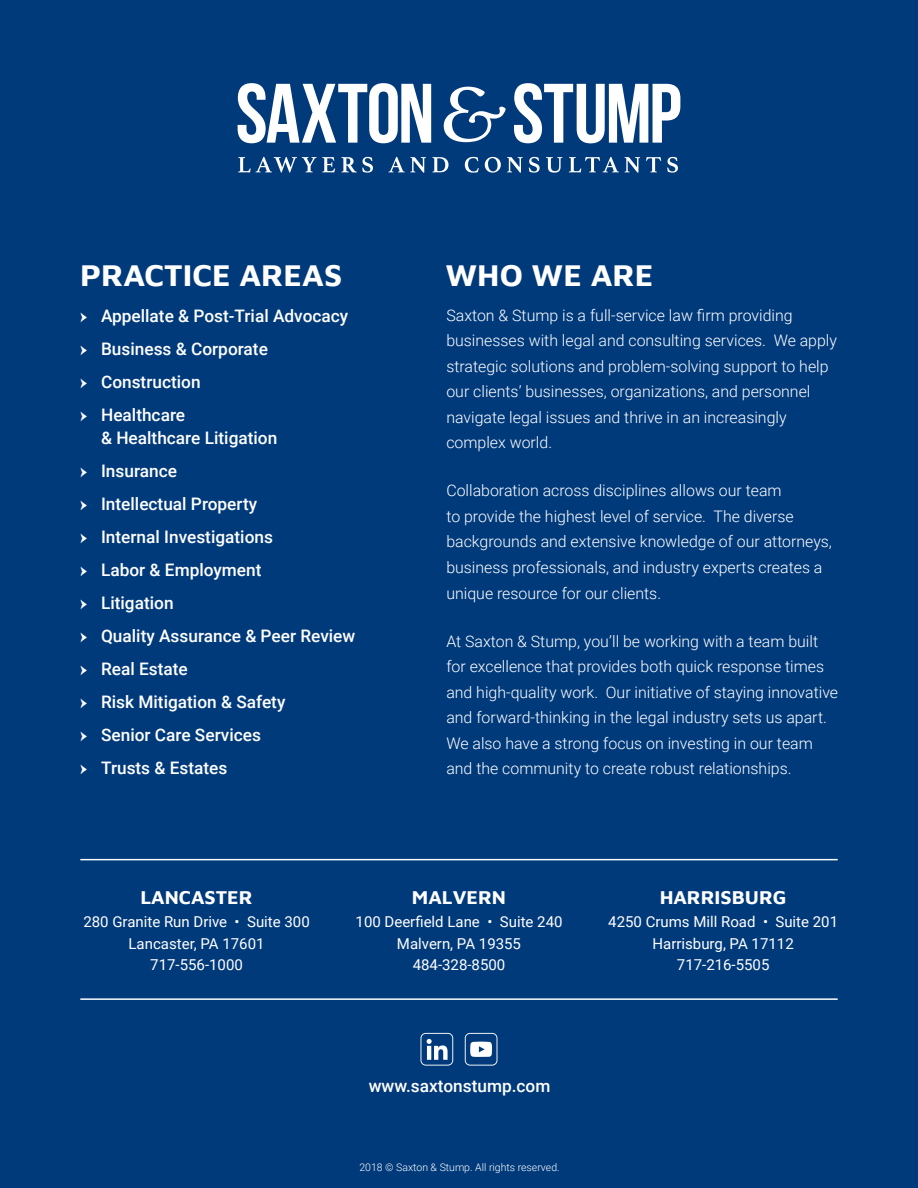
<style>
.page{position:relative;width:918px;height:1188px;background:#003a7b}
.page>*{position:absolute;margin:0;border:0;box-sizing:border-box;transform-origin:0 0}
.t1{font:700 31.5px "Maven Pro";color:#fff}
.t2{font:700 19.5px "Maven Pro";color:#fff}
.t3{font:500 17.25px/33px "Roboto";color:#fff}
.t4{font:300 15.9px/25.5px "Roboto";color:#fff}
.t5{font:15px/21.8px "Roboto";color:#fff;text-align:center}
.t6{font:300 10.5px "Roboto";color:#fff}
.s1{font-family:"Minion Pro";font-weight:400}
</style>
<div class="page">
<svg style="left:238px;top:83px;width:193px;height:60px"></svg>
<svg style="left:444px;top:87px;width:62px;height:55px"></svg>
<svg style="left:514px;top:83px;width:166px;height:60px"></svg>
<svg style="left:238px;top:157px;width:97px;height:16px"></svg>
<svg style="left:341px;top:157px;width:32px;height:16px"></svg>
<svg style="left:388px;top:157px;width:38px;height:16px"></svg>
<svg style="left:432px;top:157px;width:17px;height:15px"></svg>
<svg style="left:465px;top:157px;width:14px;height:16px"></svg>
<svg style="left:485px;top:157px;width:16px;height:16px"></svg>
<svg style="left:507px;top:157px;width:16px;height:16px"></svg>
<svg style="left:529px;top:157px;width:11px;height:16px"></svg>
<svg style="left:546px;top:157px;width:16px;height:16px"></svg>
<svg style="left:569px;top:157px;width:50px;height:15px"></svg>
<svg style="left:625px;top:157px;width:15px;height:16px"></svg>
<svg style="left:646px;top:157px;width:15px;height:15px"></svg>
<svg style="left:667px;top:157px;width:11px;height:16px"></svg>
<hr style="left:80px;top:998px;width:758px;height:2px;background:#fff">
<hr style="left:80px;top:859px;width:758px;height:1px;background:#fff">
<svg style="left:421px;top:1033px;width:32px;height:33px"></svg>
<svg style="left:465px;top:1033px;width:32px;height:33px"></svg>
<h1 class="t1" style="left:80px;top:253px;width:264px">PRACTICE AREAS</h1>
<h1 class="t1" style="left:446px;top:253px;width:210px">WHO WE ARE</h1>
<p class="t3" style="left:80px;top:299px;width:270px"><span class="s1">ӹ</span> Appellate &amp; Post-Trial Advocacy <span class="s1">ӹ</span> Business &amp; Corporate<br><span class="s1">ӹ</span> Construction<br><span class="s1">ӹ</span> Healthcare</p>
<p class="t3" style="left:80px;top:421px;width:277px;text-indent:21px">&amp; Healthcare Litigation<br><span class="s1">ӹ</span> Insurance<br><span class="s1">ӹ</span> Intellectual Property<br><span class="s1">ӹ</span> Internal Investigations<br><span class="s1">ӹ</span> Labor &amp; Employment<br><span class="s1">ӹ</span> Litigation<br><span class="s1">ӹ</span> Quality Assurance &amp; Peer Review <span class="s1">ӹ</span> Real Estate<br><span class="s1">ӹ</span> Risk Mitigation &amp; Safety<br><span class="s1">ӹ</span> Senior Care Services<br><span class="s1">ӹ</span> Trusts &amp; Estates</p>
<p class="t4" style="left:446px;top:302px;width:392px">Saxton &amp; Stump is a full-service law firm providing businesses with legal and consulting services. We apply strategic solutions and problem-solving support to help our clients’ businesses, organizations, and personnel navigate legal issues and thrive in an increasingly complex world.</p>
<p class="t4" style="left:446px;top:477px;width:387px">Collaboration across disciplines allows our team<br>to provide the highest level of service. The diverse backgrounds and extensive knowledge of our attorneys, business professionals, and industry experts creates a unique resource for our clients.</p>
<p class="t4" style="left:446px;top:628px;width:393px">At Saxton &amp; Stump, you’ll be working with a team built for excellence that provides both quick response times and high-quality work. Our initiative of staying innovative and forward-thinking in the legal industry sets us apart.<br>We also have a strong focus on investing in our team and the community to create robust relationships.</p>
<p class="t2" style="left:140px;top:883px;width:114px">LANCASTER</p>
<p class="t5" style="left:83px;top:910px;width:228px">280 Granite Run Drive • Suite 300<br>Lancaster, PA 17601<br>717-556-1000</p>
<p class="t2" style="left:412px;top:883px;width:96px">MALVERN</p>
<p class="t5" style="left:356px;top:910px;width:208px">100 Deerfield Lane • Suite 240<br>Malvern, PA 19355<br>484-328-8500</p>
<p class="t3" style="left:369px;top:1069px;width:183px">www.saxtonstump.com</p>
<p class="t6" style="left:359px;top:1160px;width:202px">2018 © Saxton &amp; Stump. All rights reserved.</p>
<p class="t2" style="left:660px;top:883px;width:128px">HARRISBURG</p>
<p class="t5" style="left:608px;top:910px;width:231px">4250 Crums Mill Road • Suite 201<br>Harrisburg, PA 17112<br>717-216-5505</p>
</div>
